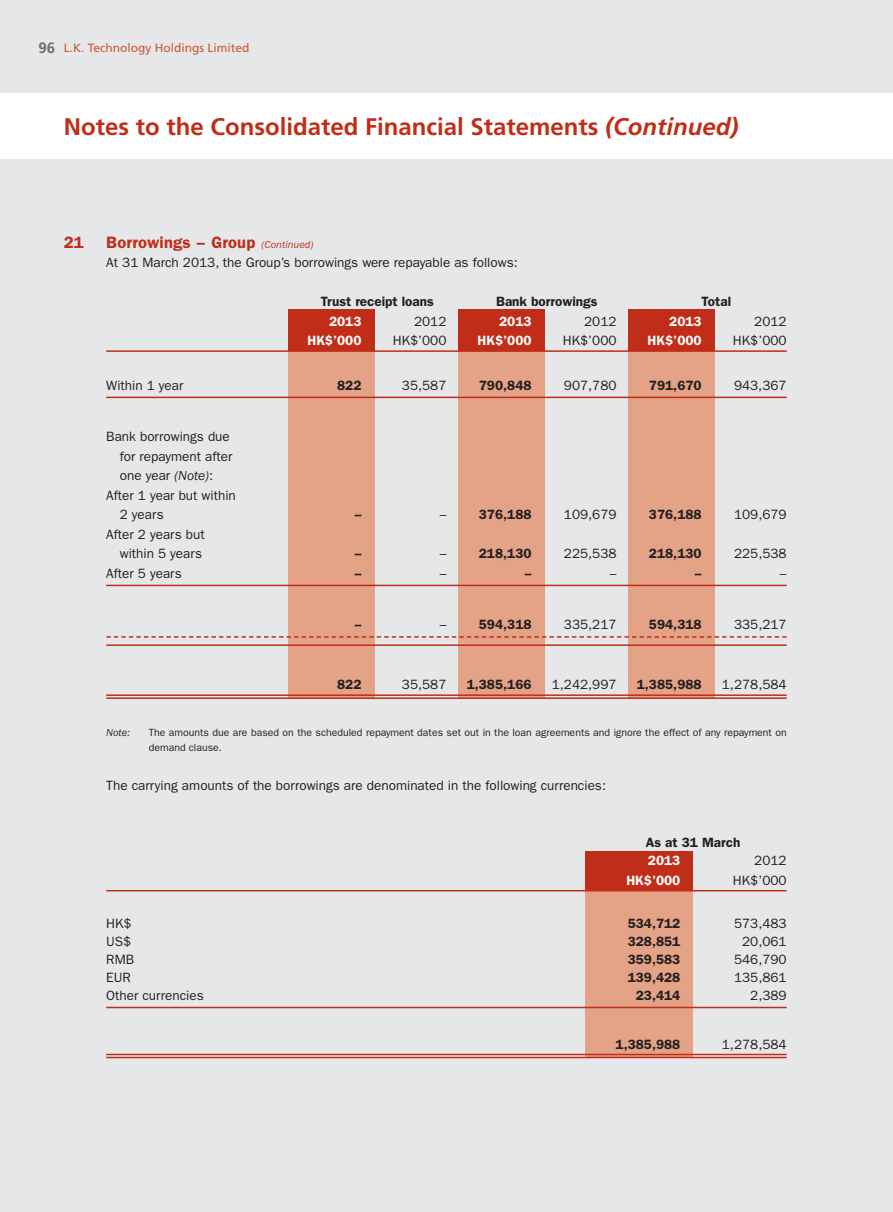
<style>
.page{position:relative;width:893px;height:1212px;background:#e6e7e9}
.page>*{position:absolute;margin:0;border:0;box-sizing:border-box;transform-origin:0 0}
.t1{font:700 24px "Frutiger LT Std";color:#c02d19}
.t2{font:600 16.5px "ITC Franklin Gothic Std";letter-spacing:.01em;color:#c02d19}
.t3{font:13.5px/19.5px "ITC Franklin Gothic Std";color:#231f20;text-align:right}
.t4{font:600 13.5px/18px "ITC Franklin Gothic Std";color:#231f20}
.t5{font:600 13.5px "ITC Franklin Gothic Std";color:#fff}
.t6{font:12px "Frutiger LT Std";color:#cb5835}
.t7{font:10.5px/15px "ITC Franklin Gothic Std";color:#231f20}
.t8{font:italic 10.5px "ITC Franklin Gothic Std";color:#231f20}
.s1{font-weight:700;font-size:15px;color:#6c6d70}
.s2{font-style:italic}
.s3{font-weight:400;font-style:italic;font-size:10.5px}
.s4{font-weight:400}
.s5{color:#fff}
</style>
<div class="page">
<div style="left:0;top:94px;width:893px;height:65px;background:#fff"></div>
<div style="left:288px;top:310px;width:86px;height:41px;background:#c02d19"></div>
<div style="left:458px;top:310px;width:86px;height:41px;background:#c02d19"></div>
<div style="left:628px;top:310px;width:86px;height:41px;background:#c02d19"></div>
<div style="left:288px;top:351px;width:86px;height:347px;background:#e4a286"></div>
<div style="left:458px;top:351px;width:86px;height:347px;background:#e4a286"></div>
<div style="left:628px;top:351px;width:86px;height:347px;background:#e4a286"></div>
<hr style="left:106px;top:350px;width:681px;height:2px;background:#c02d19">
<hr style="left:106px;top:397px;width:681px;height:1px;background:#c02d19">
<hr style="left:106px;top:585px;width:681px;height:1px;background:#c02d19">
<svg style="left:106px;top:636px;width:681px;height:2px"></svg>
<hr style="left:106px;top:644px;width:681px;height:2px;background:#c02d19">
<hr style="left:106px;top:694px;width:681px;height:2px;background:#c02d19">
<hr style="left:106px;top:697px;width:681px;height:2px;background:#c02d19">
<div style="left:586px;top:851px;width:107px;height:40px;background:#c02d19"></div>
<div style="left:586px;top:891px;width:107px;height:167px;background:#e4a286"></div>
<hr style="left:106px;top:890px;width:681px;height:1px;background:#c02d19">
<hr style="left:106px;top:1007px;width:681px;height:1px;background:#c02d19">
<hr style="left:106px;top:1054px;width:681px;height:1px;background:#c02d19">
<hr style="left:106px;top:1057px;width:681px;height:1px;background:#c02d19">
<p class="t6" style="left:39px;top:41px;width:212px"><span class="s1">96</span> L.K. Technology Holdings Limited</p>
<p class="t1" style="left:64px;top:112px;width:676px">Notes to the Consolidated Financial Statements <span class="s2">(Continued)</span></p>
<p class="t2" style="left:64px;top:232px;width:21px">21</p>
<p class="t2" style="left:106px;top:232px;width:209px">Borrowings – Group <span class="s3">(Continued)</span></p>
<p class="t3" style="left:106px;top:253px;width:413px">At 31 March 2013, the Group’s borrowings were repayable as follows:</p>
<p class="t4" style="left:321px;top:292px;width:115px">Trust receipt loans</p>
<p class="t4" style="left:496px;top:292px;width:103px">Bank borrowings</p>
<p class="t4" style="left:701px;top:292px;width:31px">Total</p>
<p class="t5" style="left:329px;top:313px;width:34px">2013</p>
<p class="t3" style="left:414px;top:311px;width:34px">2012</p>
<p class="t5" style="left:499px;top:313px;width:34px">2013</p>
<p class="t3" style="left:584px;top:311px;width:34px">2012</p>
<p class="t5" style="left:669px;top:313px;width:34px">2013</p>
<p class="t3" style="left:754px;top:311px;width:34px">2012</p>
<p class="t5" style="left:307px;top:332px;width:56px">HK$’000</p>
<p class="t3" style="left:393px;top:331px;width:55px">HK$’000</p>
<p class="t5" style="left:477px;top:332px;width:55px">HK$’000</p>
<p class="t3" style="left:563px;top:331px;width:55px">HK$’000</p>
<p class="t5" style="left:648px;top:332px;width:55px">HK$’000</p>
<p class="t3" style="left:733px;top:331px;width:55px">HK$’000</p>
<p class="t3" style="left:106px;top:376px;width:79px">Within 1 year</p>
<p class="t4" style="left:337px;top:376px;width:26px">822</p>
<p class="t3" style="left:402px;top:376px;width:46px">35,587</p>
<p class="t4" style="left:479px;top:376px;width:54px">790,848</p>
<p class="t3" style="left:564px;top:376px;width:54px">907,780</p>
<p class="t4" style="left:649px;top:376px;width:54px">791,670</p>
<p class="t3" style="left:734px;top:376px;width:54px">943,367</p>
<p class="t3" style="left:106px;top:427px;width:125px">Bank borrowings due</p>
<p class="t3" style="left:120px;top:447px;width:114px">for repayment after</p>
<p class="t3" style="left:120px;top:466px;width:95px">one year <span class="s2">(Note)</span>:</p>
<p class="t3" style="left:106px;top:486px;width:131px">After 1 year but within</p>
<p class="t3" style="left:120px;top:505px;width:45px">2 years</p>
<p class="t4" style="left:355px;top:506px;width:8px">–</p>
<p class="t4" style="left:440px;top:506px;width:93px"><span class="s4">–</span> 376,188</p>
<p class="t3" style="left:564px;top:505px;width:54px">109,679</p>
<p class="t4" style="left:649px;top:506px;width:54px">376,188</p>
<p class="t3" style="left:734px;top:505px;width:54px">109,679</p>
<p class="t3" style="left:106px;top:525px;width:100px">After 2 years but within 5 years</p>
<p class="t4" style="left:355px;top:545px;width:8px">–</p>
<p class="t4" style="left:440px;top:545px;width:93px"><span class="s4">–</span> 218,130</p>
<p class="t3" style="left:564px;top:544px;width:54px">225,538</p>
<p class="t4" style="left:649px;top:545px;width:54px">218,130</p>
<p class="t3" style="left:734px;top:544px;width:54px">225,538</p>
<p class="t3" style="left:106px;top:564px;width:77px">After 5 years</p>
<p class="t4" style="left:355px;top:564px;width:8px">–</p>
<p class="t3" style="left:440px;top:564px;width:8px">–</p>
<p class="t4" style="left:525px;top:564px;width:8px">–</p>
<p class="t3" style="left:610px;top:564px;width:8px">–</p>
<p class="t4" style="left:695px;top:564px;width:8px">–</p>
<p class="t3" style="left:780px;top:564px;width:8px">–</p>
<p class="t4" style="left:355px;top:616px;width:8px">–</p>
<p class="t4" style="left:440px;top:616px;width:93px"><span class="s4">–</span> 594,318</p>
<p class="t3" style="left:564px;top:615px;width:54px">335,217</p>
<p class="t4" style="left:649px;top:616px;width:54px">594,318</p>
<p class="t3" style="left:734px;top:615px;width:54px">335,217</p>
<p class="t4" style="left:337px;top:675px;width:26px">822</p>
<p class="t3" style="left:402px;top:675px;width:46px">35,587</p>
<p class="t4" style="left:467px;top:675px;width:66px">1,385,166</p>
<p class="t3" style="left:552px;top:675px;width:66px">1,242,997</p>
<p class="t4" style="left:637px;top:675px;width:66px">1,385,988</p>
<p class="t3" style="left:722px;top:675px;width:66px">1,278,584</p>
<p class="t8" style="left:106px;top:727px;width:25px">Note:</p>
<p class="t7" style="left:149px;top:725px;width:639px">The amounts due are based on the scheduled repayment dates set out in the loan agreements and ignore the effect of any repayment on demand clause.</p>
<p class="t3" style="left:106px;top:776px;width:501px">The carrying amounts of the borrowings are denominated in the following currencies:</p>
<p class="t4" style="left:646px;top:833px;width:96px">As at 31 March<br><span class="s5">2013</span></p>
<p class="t3" style="left:754px;top:851px;width:34px">2012</p>
<p class="t5" style="left:626px;top:872px;width:55px">HK$’000</p>
<p class="t3" style="left:733px;top:870px;width:55px">HK$’000</p>
<p class="t3" style="left:106px;top:914px;width:27px">HK$</p>
<p class="t4" style="left:628px;top:914px;width:54px">534,712</p>
<p class="t3" style="left:734px;top:914px;width:54px">573,483</p>
<p class="t3" style="left:106px;top:932px;width:27px">US$</p>
<p class="t4" style="left:628px;top:932px;width:54px">328,851</p>
<p class="t3" style="left:742px;top:932px;width:46px">20,061</p>
<p class="t3" style="left:106px;top:950px;width:29px">RMB</p>
<p class="t4" style="left:628px;top:950px;width:54px">359,583</p>
<p class="t3" style="left:734px;top:950px;width:54px">546,790</p>
<p class="t3" style="left:106px;top:968px;width:26px">EUR</p>
<p class="t4" style="left:628px;top:968px;width:54px">139,428</p>
<p class="t3" style="left:734px;top:968px;width:54px">135,861</p>
<p class="t3" style="left:106px;top:986px;width:99px">Other currencies</p>
<p class="t4" style="left:636px;top:986px;width:46px">23,414</p>
<p class="t3" style="left:750px;top:986px;width:38px">2,389</p>
<p class="t4" style="left:616px;top:1035px;width:66px">1,385,988</p>
<p class="t3" style="left:722px;top:1034px;width:66px">1,278,584</p>
</div>
